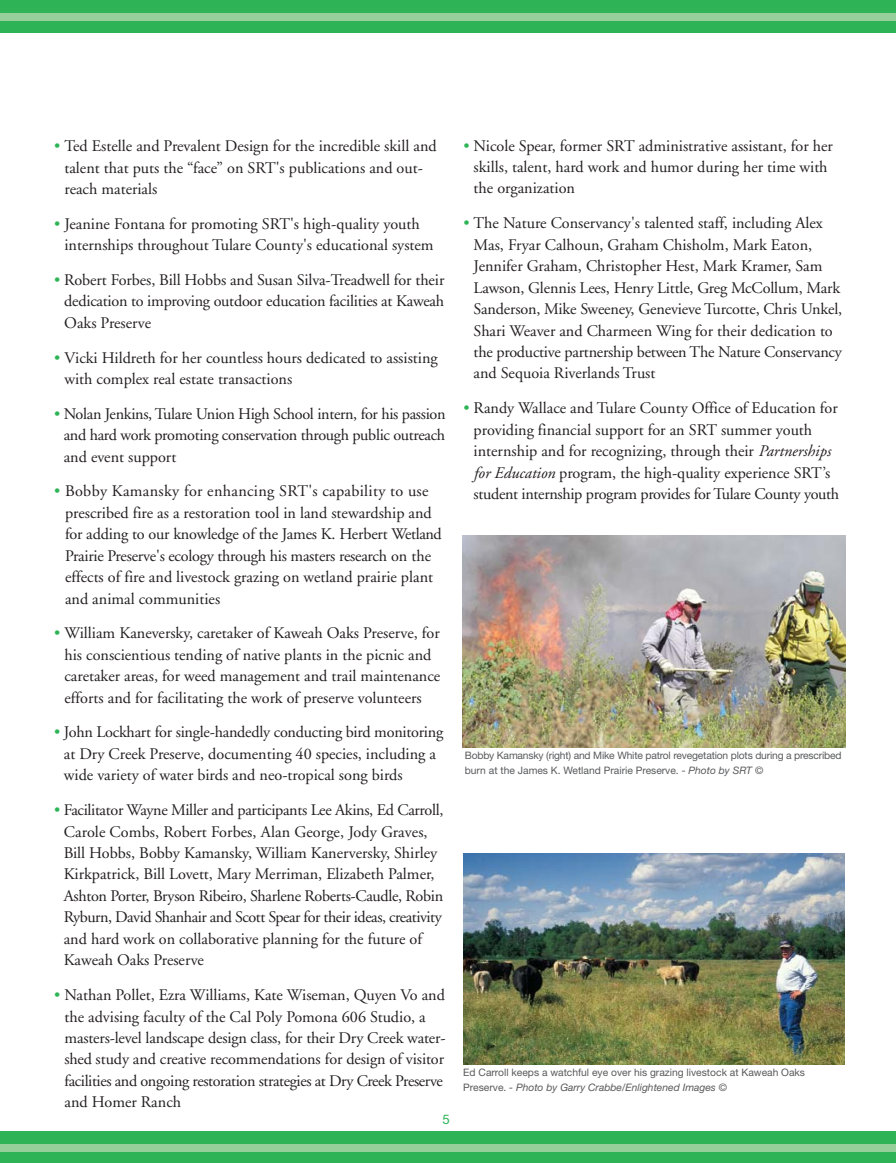
<style>
.page{position:relative;width:896px;height:1163px;background:#fff}
.page>*{position:absolute;margin:0;border:0;box-sizing:border-box;transform-origin:0 0}
.t1{font:16.1px/21.5px "Adobe Garamond";color:#231f20}
.t2{font:13.3px "Helvetica Neue";color:#2eb457}
.t3{font:10.33px/14.9px "Helvetica Neue";color:#58595b}
.s1{color:#2eb457}
.s2{font-style:italic}
</style>
<div class="page">
<div style="left:0;top:0;width:896px;height:33px;background:#2eb457"></div>
<div style="left:0;top:13px;width:896px;height:8px;background:#96cf9a"></div>
<div style="left:0;top:1131px;width:896px;height:32px;background:#2eb457"></div>
<div style="left:0;top:1144px;width:896px;height:8px;background:#96cf9a"></div>
<img style="left:463px;top:853px;width:381px;height:212px">
<img style="left:462px;top:536px;width:383px;height:212px">
<p class="t1" style="left:64px;top:137px;width:374px;text-indent:-10px"><span class="s1">•</span> Ted Estelle and Prevalent Design for the incredible skill and talent that puts the “face” on SRT's publications and out&shy;reach materials</p>
<p class="t1" style="left:64px;top:214px;width:371px;text-indent:-10px"><span class="s1">•</span> Jeanine Fontana for promoting SRT's high-quality youth internships throughout Tulare County's educational system</p>
<p class="t1" style="left:64px;top:270px;width:382px;text-align:justify;text-indent:-10px"><span class="s1">•</span> Robert Forbes, Bill Hobbs and Susan Silva-Treadwell for their dedication to improving outdoor education facilities at Kaweah Oaks Preserve</p>
<p class="t1" style="left:64px;top:348px;width:375px;text-indent:-10px"><span class="s1">•</span> Vicki Hildreth for her countless hours dedicated to assisting with complex real estate transactions</p>
<p class="t1" style="left:64px;top:404px;width:383px;text-align:justify;text-indent:-10px"><span class="s1">•</span> Nolan Jenkins, Tulare Union High School intern, for his passion and hard work promoting conservation through public outreach and event support</p>
<p class="t1" style="left:65px;top:482px;width:378px;text-indent:-11px"><span class="s1">•</span> Bobby Kamansky for enhancing SRT's capability to use prescribed fire as a restoration tool in land stewardship and for adding to our knowledge of the James K. Herbert Wetland Prairie Preserve's ecology through his masters research on the effects of fire and livestock grazing on wetland prairie plant and animal communities</p>
<p class="t1" style="left:64px;top:624px;width:377px;text-indent:-10px"><span class="s1">•</span> William Kaneversky, caretaker of Kaweah Oaks Preserve, for his conscientious tending of native plants in the picnic and caretaker areas, for weed management and trail maintenance efforts and for facilitating the work of preserve volunteers</p>
<p class="t1" style="left:64px;top:723px;width:381px;text-indent:-10px"><span class="s1">•</span> John Lockhart for single-handedly conducting bird monitoring at Dry Creek Preserve, documenting 40 species, including a wide variety of water birds and neo-tropical song birds</p>
<p class="t1" style="left:64px;top:801px;width:381px;text-indent:-10px"><span class="s1">•</span> Facilitator Wayne Miller and participants Lee Akins, Ed Carroll, Carole Combs, Robert Forbes, Alan George, Jody Graves, Bill Hobbs, Bobby Kamansky, William Kanerversky, Shirley Kirkpatrick, Bill Lovett, Mary Merriman, Elizabeth Palmer, Ashton Porter, Bryson Ribeiro, Sharlene Roberts-Caudle, Robin Ryburn, David Shanhair and Scott Spear for their ideas, creativity and hard work on collaborative planning for the future of Kaweah Oaks Preserve</p>
<p class="t1" style="left:64px;top:985px;width:383px;text-indent:-10px"><span class="s1">•</span> Nathan Pollet, Ezra Williams, Kate Wiseman, Quyen Vo and the advising faculty of the Cal Poly Pomona 606 Studio, a masters-level landscape design class, for their Dry Creek water&shy;shed study and creative recommendations for design of visitor facilities and ongoing restoration strategies at Dry Creek Preserve and Homer Ranch</p>
<p class="t2" style="left:443px;top:1114px;width:9px">5</p>
<p class="t1" style="left:474px;top:136px;width:361px;text-indent:-10px"><span class="s1">•</span> Nicole Spear, former SRT administrative assistant, for her skills, talent, hard work and humor during her time with the organization</p>
<p class="t1" style="left:474px;top:214px;width:370px;text-indent:-10px"><span class="s1">•</span> The Nature Conservancy's talented staff, including Alex Mas, Fryar Calhoun, Graham Chisholm, Mark Eaton, Jennifer Graham, Christopher Hest, Mark Kramer, Sam Lawson, Glennis Lees, Henry Little, Greg McCollum, Mark Sanderson, Mike Sweeney, Genevieve Turcotte, Chris Unkel, Shari Weaver and Charmeen Wing for their dedication to the productive partnership between The Nature Conservancy and Sequoia Riverlands Trust</p>
<p class="t1" style="left:474px;top:399px;width:367px;text-indent:-10px"><span class="s1">•</span> Randy Wallace and Tulare County Office of Education for providing financial support for an SRT summer youth internship and for recognizing, through their <span class="s2">Partnerships for Education</span> program, the high-quality experience SRT’s student internship program provides for Tulare County youth</p>
<p class="t3" style="left:465px;top:749px;width:378px">Bobby Kamansky (right) and Mike White patrol revegetation plots during a prescribed burn at the James K. Wetland Prairie Preserve. <span class="s2">- Photo by SRT ©</span></p>
<p class="t3" style="left:463px;top:1066px;width:343px">Ed Carroll keeps a watchful eye over his grazing livestock at Kaweah Oaks<br>Preserve. <span class="s2">- Photo by Garry Crabbe/Enlightened Images ©</span></p>
</div>
